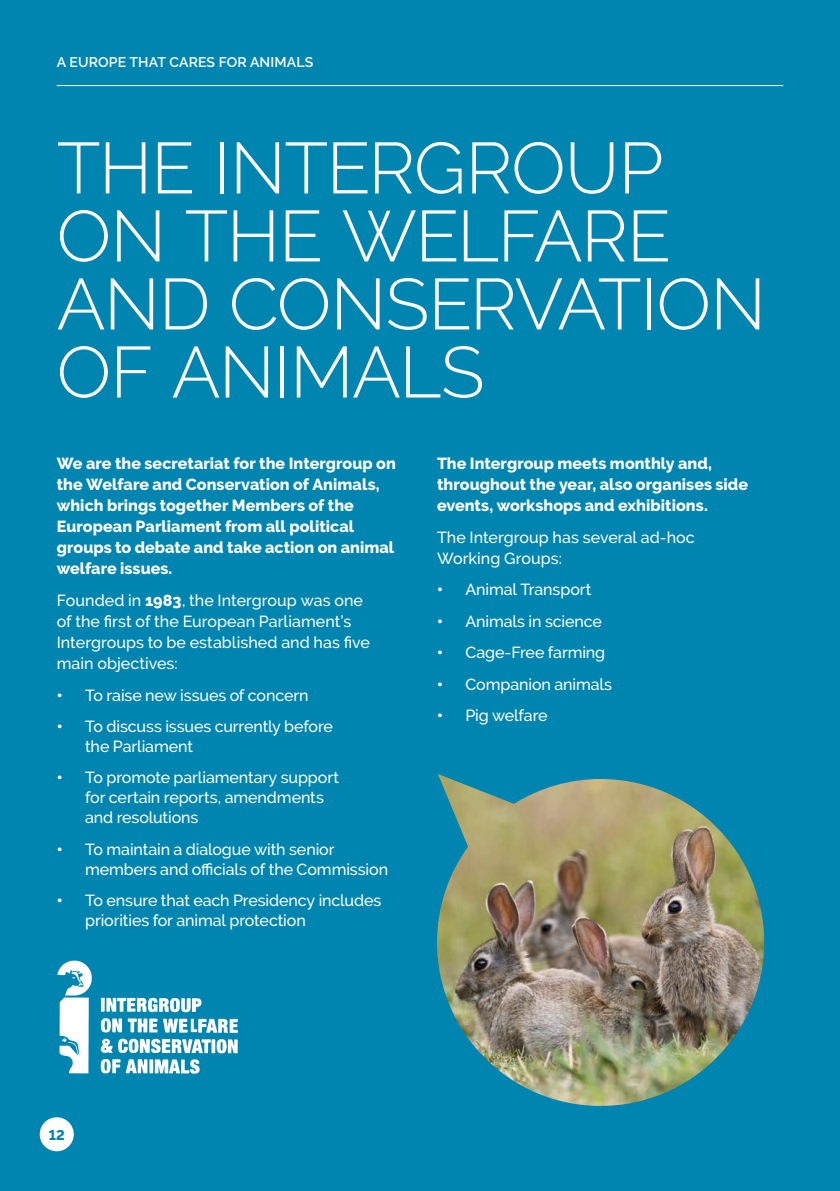
<style>
.page{position:relative;width:840px;height:1191px;background:#fff}
.page>*{position:absolute;margin:0;border:0;box-sizing:border-box;transform-origin:0 0}
.Big_Title{font:300 72px/68px "Raleway";letter-spacing:-.015em;color:#fff}
.Body{font:500 16px/20px "Raleway";letter-spacing:-.005em;color:#fff}
.Body-2{font:800 16px/21px "Raleway";letter-spacing:.005em;color:#fff}
.Folio{font:600 14px "Raleway";letter-spacing:.01em;color:#fff}
.Folio-2{font:800 14px "Raleway";color:#0085b0}
.s1{font-weight:800}
.s2{font-weight:900}
</style>
<div class="page">
<div style="left:0;top:0;width:839px;height:1191px;background:#0085b0"></div>
<hr style="left:57px;top:85px;width:725px;height:1px;background:#fff">
<div style="left:40px;top:1117px;width:34px;height:34px;background:#fff;border-radius:50%"></div>
<img style="left:437px;top:774px;width:326px;height:332px">
<svg style="left:57px;top:960px;width:35px;height:113px"></svg>
<svg style="left:101px;top:997px;width:100px;height:15px"></svg>
<svg style="left:128px;top:1018px;width:29px;height:14px"></svg>
<svg style="left:101px;top:1018px;width:21px;height:14px"></svg>
<svg style="left:163px;top:1018px;width:75px;height:14px"></svg>
<svg style="left:101px;top:1038px;width:136px;height:15px"></svg>
<svg style="left:101px;top:1059px;width:98px;height:14px"></svg>
<p class="Folio" style="left:57px;top:54px;width:258px">A EUROPE THAT CARES FOR ANIMALS</p>
<p class="Big_Title" style="left:57px;top:134px;width:710px">THE INTERGROUP<br>ON THE WELFARE<br>AND CONSERVATION<br>OF ANIMALS</p>
<p class="Body-2" style="left:57px;top:453px;width:340px">We are the secretariat for the Intergroup on the Welfare and Conservation of Animals, which brings together Members of the European Parliament from all political groups to debate and take action on animal welfare issues.</p>
<p class="Body" style="left:57px;top:590px;width:314px;line-height:21px">Founded in <span class="s1">1983</span>, the Intergroup was one of the first of the European Parliament’s Intergroups to be established and has five main objectives:</p>
<p class="Body" style="left:57px;top:685px;width:253px"><span class="s2">•</span> To raise new issues of concern</p>
<p class="Body" style="left:85px;top:716px;width:249px;text-indent:-28px"><span class="s2">•</span> To discuss issues currently before the Parliament</p>
<p class="Body" style="left:85px;top:767px;width:255px;text-indent:-28px"><span class="s2">•</span> To promote parliamentary support for certain reports, amendments and resolutions</p>
<p class="Body" style="left:85px;top:839px;width:304px;text-indent:-28px"><span class="s2">•</span> To maintain a dialogue with senior members and officials of the Commission</p>
<p class="Body" style="left:85px;top:890px;width:297px;text-indent:-28px"><span class="s2">•</span> To ensure that each Presidency includes priorities for animal protection</p>
<p class="Body-2" style="left:437px;top:453px;width:312px">The Intergroup meets monthly and, throughout the year, also organises side events, workshops and exhibitions.</p>
<p class="Body" style="left:437px;top:527px;width:259px;line-height:21px">The Intergroup has several ad-hoc<br>Working Groups:</p>
<p class="Body" style="left:437px;top:580px;width:156px"><span class="s2">•</span> Animal Transport</p>
<p class="Body" style="left:437px;top:611px;width:166px"><span class="s2">•</span> Animals in science</p>
<p class="Body" style="left:437px;top:642px;width:170px"><span class="s2">•</span> Cage-Free farming</p>
<p class="Body" style="left:437px;top:674px;width:176px"><span class="s2">•</span> Companion animals</p>
<p class="Body" style="left:437px;top:705px;width:112px"><span class="s2">•</span> Pig welfare</p>
<p class="Folio-2" style="left:49px;top:1126px;width:18px">12</p>
</div>
